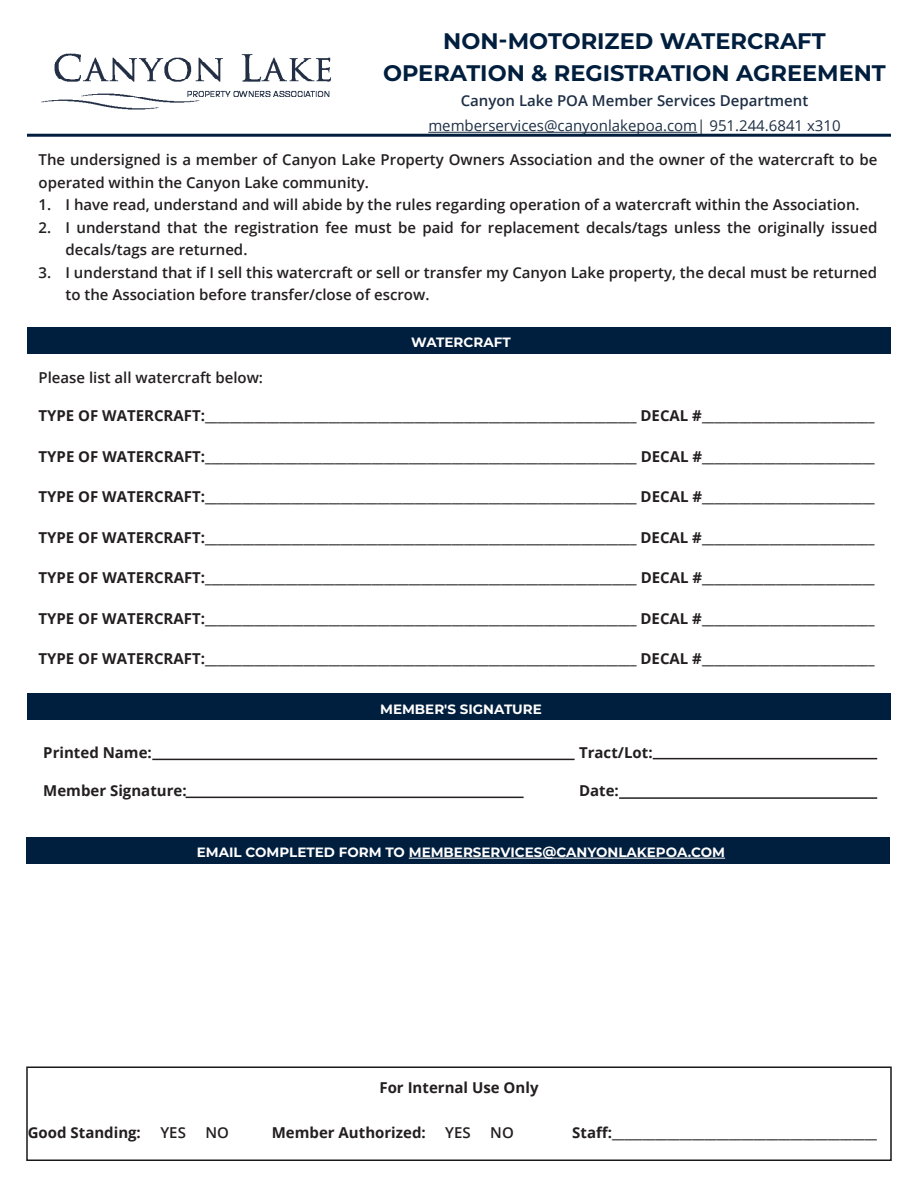
<style>
.page{position:relative;width:918px;height:1188px;background:#fff}
.page>*{position:absolute;margin:0;border:0;box-sizing:border-box;transform-origin:0 0}
.t1{font:700 22.5px/31.5px "Montserrat";color:#001e3d;text-align:center}
.t2{font:700 15px "Open Sans";color:#231f20}
.t3{font:600 15px/22.5px "Open Sans";color:#231f20}
.t4{font:15px "Open Sans";color:#1e2f45}
.t5{font:600 15px "Open Sans";color:#1e2f45}
.t6{font:700 13.5px "Montserrat";color:#fff}
</style>
<div class="page">
<hr style="left:27px;top:134px;width:864px;height:3px;background:#001e3d">
<img style="left:41px;top:53px;width:290px;height:57px">
<hr style="left:428px;top:132px;width:269px;height:1px;background:#1e2f45">
<hr style="left:653px;top:758px;width:224px;height:1px;background:#231f20">
<hr style="left:152px;top:759px;width:423px;height:1px;background:#231f20">
<div style="left:27px;top:693px;width:864px;height:27px;background:#001e3d"></div>
<hr style="left:186px;top:797px;width:338px;height:1px;background:#231f20">
<hr style="left:619px;top:797px;width:258px;height:2px;background:#231f20">
<div style="left:27px;top:327px;width:864px;height:27px;background:#001e3d"></div>
<div style="left:26px;top:837px;width:864px;height:27px;background:#001e3d"></div>
<hr style="left:409px;top:858px;width:316px;height:1px;background:#fff">
<div style="left:26px;top:1066px;width:866px;height:95px;border:2px solid #191919"></div>
<p class="t1" style="left:383px;top:25px;width:504px">NON-MOTORIZED WATERCRAFT<br>OPERATION &amp; REGISTRATION AGREEMENT</p>
<p class="t5" style="left:461px;top:90px;width:349px">Canyon Lake POA Member Services Department</p>
<p class="t4" style="left:428px;top:115px;width:414px">memberservices@canyonlakepoa.com| 951.244.6841 x310</p>
<p class="t3" style="left:39px;top:148px;width:840px">The undersigned is a member of Canyon Lake Property Owners Association and the owner of the watercraft to be operated within the Canyon Lake community.</p>
<p class="t3" style="left:39px;top:193px;width:823px">1. I have read, understand and will abide by the rules regarding operation of a watercraft within the Association.</p>
<p class="t3" style="left:66px;top:216px;width:813px;text-indent:-27px">2. I understand that the registration fee must be paid for replacement decals/tags unless the originally issued decals/tags are returned.</p>
<p class="t3" style="left:66px;top:261px;width:813px;text-indent:-27px">3. I understand that if I sell this watercraft or sell or transfer my Canyon Lake property, the decal must be returned to the Association before transfer/close of escrow.</p>
<p class="t6" style="left:411px;top:332px;width:101px">WATERCRAFT</p>
<p class="t3" style="left:39px;top:366px;width:226px">Please list all watercraft below:</p>
<p class="t2" style="left:38px;top:405px;width:838px">TYPE OF WATERCRAFT:______________________________________________________________________ DECAL #____________________________</p>
<p class="t2" style="left:39px;top:446px;width:838px">TYPE OF WATERCRAFT:______________________________________________________________________ DECAL #____________________________</p>
<p class="t2" style="left:38px;top:486px;width:838px">TYPE OF WATERCRAFT:______________________________________________________________________ DECAL #____________________________</p>
<p class="t2" style="left:38px;top:527px;width:838px">TYPE OF WATERCRAFT:______________________________________________________________________ DECAL #____________________________</p>
<p class="t2" style="left:39px;top:567px;width:838px">TYPE OF WATERCRAFT:______________________________________________________________________ DECAL #____________________________</p>
<p class="t2" style="left:38px;top:608px;width:838px">TYPE OF WATERCRAFT:______________________________________________________________________ DECAL #____________________________</p>
<p class="t2" style="left:38px;top:648px;width:838px">TYPE OF WATERCRAFT:______________________________________________________________________ DECAL #____________________________</p>
<p class="t6" style="left:380px;top:699px;width:163px">MEMBER'S SIGNATURE</p>
<p class="t2" style="left:43px;top:742px;width:110px">Printed Name:</p>
<p class="t2" style="left:579px;top:742px;width:75px">Tract/Lot:</p>
<p class="t2" style="left:43px;top:780px;width:145px">Member Signature:</p>
<p class="t2" style="left:579px;top:780px;width:41px">Date:</p>
<p class="t6" style="left:197px;top:842px;width:530px">EMAIL COMPLETED FORM TO MEMBERSERVICES@CANYONLAKEPOA.COM</p>
<p class="t2" style="left:379px;top:1077px;width:161px">For Internal Use Only</p>
<p class="t2" style="left:28px;top:1122px;width:115px">Good Standing:</p>
<p class="t3" style="left:160px;top:1121px;width:27px">YES</p>
<p class="t3" style="left:205px;top:1121px;width:25px">NO</p>
<p class="t2" style="left:272px;top:1122px;width:156px">Member Authorized:</p>
<p class="t3" style="left:445px;top:1121px;width:27px">YES</p>
<p class="t3" style="left:490px;top:1121px;width:25px">NO</p>
<p class="t2" style="left:572px;top:1122px;width:306px">Staff:___________________________________________</p>
</div>
